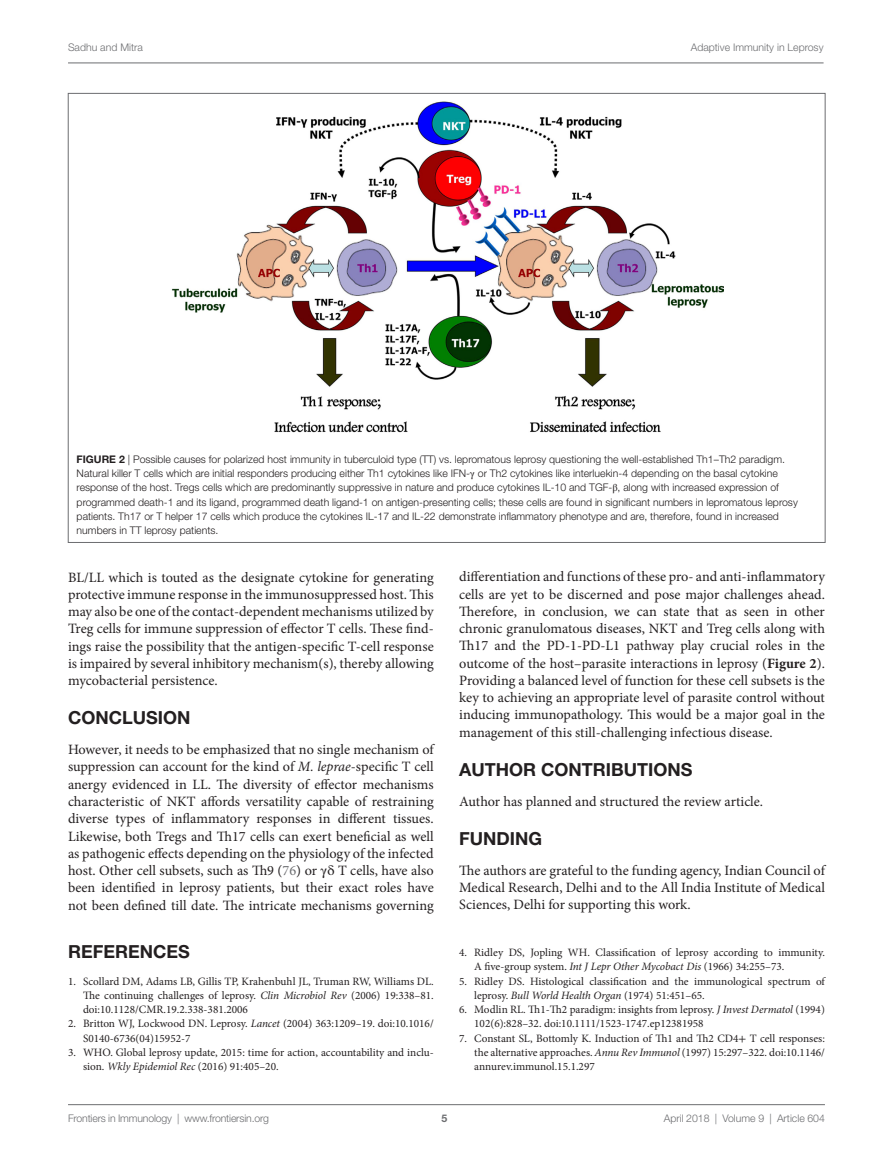
<style>
.page{position:relative;width:893px;height:1170px;background:#fff}
.page>*{position:absolute;margin:0;border:0;box-sizing:border-box;transform-origin:0 0}
.t1{font:700 18px "Helvetica Neue LT Std";color:#231f20}
.t2{font:14.25px/17.2px "Minion Pro";color:#231f20;text-align:justify}
.t3{font:11.25px/14.2px "Minion Pro";color:#231f20}
.t4{font:300 10.5px/14.2px "Helvetica Neue LT Std";color:#231f20}
.t5{font:300 10.5px "Helvetica Neue LT Std";color:#6c6d70}
.t6{font:700 10.5px "Helvetica Neue LT Std";color:#6c6d70}
.s1{font-weight:700}
.s2{font-family:"STIX General";font-weight:400}
.s3{font-style:italic}
.s4{color:#6c6d70}
.s5{font-family:"STIX General"}
</style>
<div class="page">
<hr style="left:68px;top:1104px;width:757px;height:1px;background:#6c6d70">
<hr style="left:68px;top:63px;width:755px;height:1px;background:#6c6d70">
<img style="left:171px;top:102px;width:552px;height:330px">
<p class="t5" style="left:68px;top:41px;width:76px">Sadhu and Mitra</p>
<p class="t5" style="left:691px;top:41px;width:134px">Adaptive Immunity in Leprosy</p>
<p class="t4" style="left:77px;top:451px;width:723px"><span class="s1">FIGURE 2</span> | Possible causes for polarized host immunity in tuberculoid type (TT) vs. lepromatous leprosy questioning the well-established Th1–Th2 paradigm.<br>Natural killer T cells which are initial responders producing either Th1 cytokines like IFN-<span class="s2">γ</span> or Th2 cytokines like interluekin-4 depending on the basal cytokine response of the host. Tregs cells which are predominantly suppressive in nature and produce cytokines IL-10 and TGF-<span class="s2">β</span>, along with increased expression of programmed death-1 and its ligand, programmed death ligand-1 on antigen-presenting cells; these cells are found in significant numbers in lepromatous leprosy patients. Th17 or T helper 17 cells which produce the cytokines IL-17 and IL-22 demonstrate inflammatory phenotype and are, therefore, found in increased numbers in TT leprosy patients.</p>
<p class="t2" style="left:68px;top:568px;width:367px">BL/LL which is touted as the designate cytokine for generating protective immune response in the immunosuppressed host. This may also be one of the contact-dependent mechanisms utilized by Treg cells for immune suppression of effector T cells. These find&shy;ings raise the possibility that the antigen-specific T-cell response is impaired by several inhibitory mechanism(s), thereby allowing mycobacterial persistence.</p>
<p class="t1" style="left:68px;top:706px;width:121px">CONCLUSION</p>
<p class="t2" style="left:68px;top:741px;width:367px">However, it needs to be emphasized that no single mechanism of suppression can account for the kind of <span class="s3">M. leprae</span>-specific T cell anergy evidenced in LL. The diversity of effector mechanisms characteristic of NKT affords versatility capable of restraining diverse types of inflammatory responses in different tissues.<br>Likewise, both Tregs and Th17 cells can exert beneficial as well as pathogenic effects depending on the physiology of the infected host. Other cell subsets, such as Th9 (<span class="s4">76</span>) or <span class="s5">γδ</span> T cells, have also been identified in leprosy patients, but their exact roles have not been defined till date. The intricate mechanisms governing</p>
<p class="t1" style="left:68px;top:939px;width:123px">REFERENCES</p>
<p class="t3" style="left:83px;top:973px;width:352px;text-align:justify;text-indent:-15px">1. Scollard DM, Adams LB, Gillis TP, Krahenbuhl JL, Truman RW, Williams DL.<br>The continuing challenges of leprosy. <span class="s3">Clin Microbiol Rev</span> (2006) 19:338–81. doi:10.1128/CMR.19.2.338-381.2006</p>
<p class="t3" style="left:83px;top:1016px;width:352px;text-indent:-15px">2. Britton WJ, Lockwood DN. Leprosy. <span class="s3">Lancet</span> (2004) 363:1209–19. doi:10.1016/<br>S0140-6736(04)15952-7</p>
<p class="t3" style="left:83px;top:1045px;width:352px;text-indent:-15px">3. WHO. Global leprosy update, 2015: time for action, accountability and inclu&shy;sion. <span class="s3">Wkly Epidemiol Rec</span> (2016) 91:405–20.</p>
<p class="t2" style="left:459px;top:568px;width:367px">differentiation and functions of these pro- and anti-inflammatory cells are yet to be discerned and pose major challenges ahead.<br>Therefore, in conclusion, we can state that as seen in other chronic granulomatous diseases, NKT and Treg cells along with Th17 and the PD-1-PD-L1 pathway play crucial roles in the outcome of the host–parasite interactions in leprosy (<span class="s1">Figure 2</span>).<br>Providing a balanced level of function for these cell subsets is the key to achieving an appropriate level of parasite control without inducing immunopathology. This would be a major goal in the management of this still-challenging infectious disease.</p>
<p class="t1" style="left:459px;top:758px;width:235px">AUTHOR CONTRIBUTIONS</p>
<p class="t2" style="left:459px;top:792px;width:305px">Author has planned and structured the review article.</p>
<p class="t1" style="left:459px;top:827px;width:62px">FUNDING</p>
<p class="t2" style="left:459px;top:861px;width:367px">The authors are grateful to the funding agency, Indian Council of Medical Research, Delhi and to the All India Institute of Medical Sciences, Delhi for supporting this work.</p>
<p class="t3" style="left:474px;top:945px;width:352px;text-indent:-15px">4. Ridley DS, Jopling WH. Classification of leprosy according to immunity.<br>A five-group system. <span class="s3">Int J Lepr Other Mycobact Dis</span> (1966) 34:255–73.</p>
<p class="t3" style="left:474px;top:973px;width:352px;text-indent:-15px">5. Ridley DS. Histological classification and the immunological spectrum of leprosy. <span class="s3">Bull World Health Organ</span> (1974) 51:451–65.</p>
<p class="t3" style="left:474px;top:1002px;width:352px;text-indent:-15px">6. Modlin RL. Th1-Th2 paradigm: insights from leprosy. <span class="s3">J Invest Dermatol</span> (1994)<br>102(6):828–32. doi:10.1111/1523-1747.ep12381958</p>
<p class="t3" style="left:474px;top:1030px;width:352px;text-align:justify;text-indent:-15px">7. Constant SL, Bottomly K. Induction of Th1 and Th2 CD4<span class="s5">+</span> T cell responses: the alternative approaches. <span class="s3">Annu Rev Immunol</span> (1997) 15:297–322. doi:10.1146/ annurev.immunol.15.1.297</p>
<p class="t5" style="left:68px;top:1111px;width:203px">Frontiers in Immunology | www.frontiersin.org</p>
<p class="t5" style="left:664px;top:1111px;width:163px">April 2018 | Volume 9 | Article 604</p>
<p class="t6" style="left:441px;top:1111px;width:7px">5</p>
</div>
